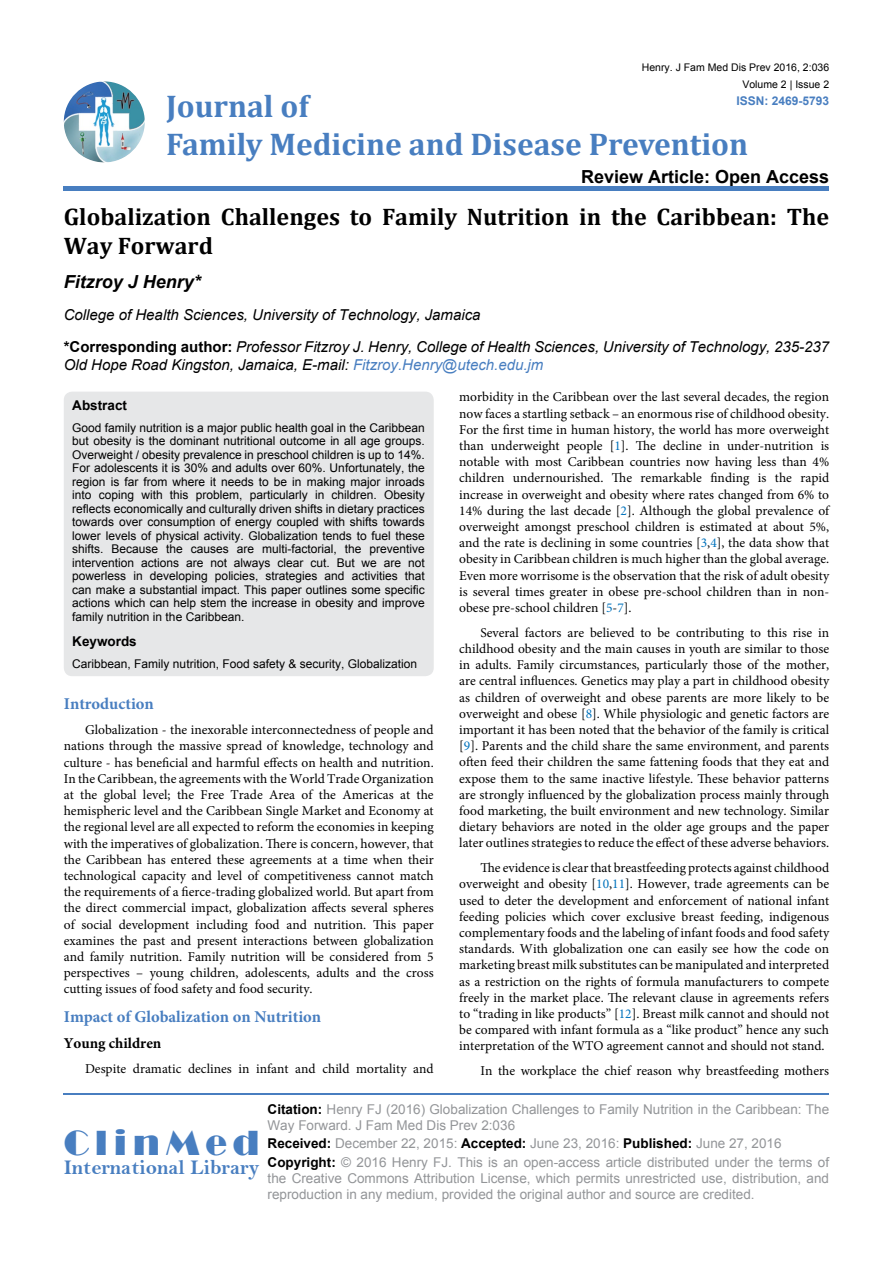
<style>
.page{position:relative;width:893px;height:1263px;background:#fff}
.page>*{position:absolute;margin:0;border:0;box-sizing:border-box;transform-origin:0 0}
.t1{font:36px "Broadway";letter-spacing:.16em;color:#487ec0}
.t2{font:700 31.5px/37.8px "Cambria";color:#487ec0}
.t3{font:700 24px/28.8px "Cambria";color:#000}
.t4{font:21px "Bell MT Bold";color:#487ec0}
.t5{font:700 18px "Arial";color:#000}
.t6{font:italic 700 18px "Arial";color:#000}
.t7{font:700 16.5px "Minion Pro";color:#487ec0}
.t8{font:italic 15px/32.2px "Arial";color:#000}
.t9{font:700 15px "Minion Pro";color:#000}
.t10{font:13.5px/16.2px "Minion Pro";color:#000;text-align:justify}
.t11{font:13.5px/16.2px "Arial";color:#939598}
.t12{font:700 13.5px "Arial";color:#000}
.t13{font:12px/13.5px "Arial";color:#000;text-align:justify}
.t14{font:700 12px "Arial";color:#487ec0}
.t15{font:10.5px "Arial";color:#000}
.s1{font-weight:700;font-style:normal}
.s2{color:#487ec0}
.s3{color:#0072bc}
.s4{font-weight:700;color:#000}
</style>
<div class="page">
<img style="left:64px;top:81px;width:81px;height:81px;border-radius:41px">
<div style="left:64px;top:186px;width:765px;height:5px;background:#487ec0"></div>
<hr style="left:64px;top:1093px;width:765px;height:2px;background:#487ec0">
<div style="left:64px;top:392px;width:370px;height:284px;background:#e6e7e8;border-radius:9px"></div>
<p class="t15" style="left:642px;top:61px;width:189px">Henry. J Fam Med Dis Prev 2016, 2:036</p>
<p class="t14" style="left:736px;top:93px;width:94px">ISSN: 2469-5793</p>
<p class="t15" style="left:742px;top:77px;width:88px">Volume 2 | Issue 2</p>
<h2 class="t2" style="left:166px;top:86px;width:584px">Journal of<br>Family Medicine and Disease Prevention</h2>
<h3 class="t5" style="left:581px;top:164px;width:250px">Review Article: Open Access</h3>
<h3 class="t3" style="left:64px;top:201px;width:767px">Globalization Challenges to Family Nutrition in the Caribbean: The<br>Way Forward</h3>
<h3 class="t6" style="left:64px;top:270px;width:139px">Fitzroy J Henry*</h3>
<p class="t8" style="left:64px;top:299px;width:767px">College of Health Sciences, University of Technology, Jamaica<br><span class="s1">*Corresponding author:</span> Professor Fitzroy J. Henry, College of Health Sciences, University of Technology, 235-237</p>
<p class="t8" style="left:64px;top:349px;width:481px">Old Hope Road Kingston, Jamaica, E-mail: <span class="s2">Fitzroy.Henry@utech.edu.jm</span></p>
<p class="t10" style="left:459px;top:389px;width:371px">morbidity in the Caribbean over the last several decades, the region now faces a startling setback – an enormous rise of childhood obesity.<br>For the first time in human history, the world has more overweight than underweight people [<span class="s3">1</span>]. The decline in under-nutrition is notable with most Caribbean countries now having less than 4% children undernourished. The remarkable finding is the rapid increase in overweight and obesity where rates changed from 6% to 14% during the last decade [<span class="s3">2</span>]. Although the global prevalence of overweight amongst preschool children is estimated at about 5%, and the rate is declining in some countries [<span class="s3">3</span>,<span class="s3">4</span>], the data show that obesity in Caribbean children is much higher than the global average.<br>Even more worrisome is the observation that the risk of adult obesity is several times greater in obese pre-school children than in non&shy;obese pre-school children [<span class="s3">5</span>-<span class="s3">7</span>].</p>
<p class="t10" style="left:459px;top:624px;width:371px;text-indent:21px">Several factors are believed to be contributing to this rise in childhood obesity and the main causes in youth are similar to those in adults. Family circumstances, particularly those of the mother, are central influences. Genetics may play a part in childhood obesity as children of overweight and obese parents are more likely to be overweight and obese [<span class="s3">8</span>]. While physiologic and genetic factors are important it has been noted that the behavior of the family is critical [<span class="s3">9</span>]. Parents and the child share the same environment, and parents often feed their children the same fattening foods that they eat and expose them to the same inactive lifestyle. These behavior patterns are strongly influenced by the globalization process mainly through food marketing, the built environment and new technology. Similar dietary behaviors are noted in the older age groups and the paper later outlines strategies to reduce the effect of these adverse behaviors.</p>
<p class="t10" style="left:459px;top:860px;width:371px;text-indent:21px">The evidence is clear that breastfeeding protects against childhood overweight and obesity [<span class="s3">10</span>,<span class="s3">11</span>]. However, trade agreements can be used to deter the development and enforcement of national infant feeding policies which cover exclusive breast feeding, indigenous complementary foods and the labeling of infant foods and food safety standards. With globalization one can easily see how the code on marketing breast milk substitutes can be manipulated and interpreted as a restriction on the rights of formula manufacturers to compete freely in the market place. The relevant clause in agreements refers to “trading in like products” [<span class="s3">12</span>]. Breast milk cannot and should not be compared with infant formula as a “like product” hence any such interpretation of the WTO agreement cannot and should not stand.</p>
<p class="t10" style="left:480px;top:1063px;width:350px">In the workplace the chief reason why breastfeeding mothers</p>
<p class="t12" style="left:72px;top:396px;width:56px">Abstract</p>
<p class="t13" style="left:72px;top:421px;width:354px">Good family nutrition is a major public health goal in the Caribbean but obesity is the dominant nutritional outcome in all age groups.<br>Overweight / obesity prevalence in preschool children is up to 14%.<br>For adolescents it is 30% and adults over 60%. Unfortunately, the region is far from where it needs to be in making major inroads into coping with this problem, particularly in children. Obesity reflects economically and culturally driven shifts in dietary practices towards over consumption of energy coupled with shifts towards lower levels of physical activity. Globalization tends to fuel these shifts. Because the causes are multi-factorial, the preventive intervention actions are not always clear cut. But we are not powerless in developing policies, strategies and activities that can make a substantial impact. This paper outlines some specific actions which can help stem the increase in obesity and improve family nutrition in the Caribbean.</p>
<p class="t12" style="left:72px;top:632px;width:66px">Keywords</p>
<p class="t13" style="left:72px;top:657px;width:346px">Caribbean, Family nutrition, Food safety &amp; security, Globalization</p>
<p class="t7" style="left:64px;top:692px;width:92px">Introduction</p>
<p class="t10" style="left:64px;top:722px;width:371px;text-indent:21px">Globalization - the inexorable interconnectedness of people and nations through the massive spread of knowledge, technology and culture - has beneficial and harmful effects on health and nutrition.<br>In the Caribbean, the agreements with the World Trade Organization at the global level; the Free Trade Area of the Americas at the hemispheric level and the Caribbean Single Market and Economy at the regional level are all expected to reform the economies in keeping with the imperatives of globalization. There is concern, however, that the Caribbean has entered these agreements at a time when their technological capacity and level of competitiveness cannot match the requirements of a fierce-trading globalized world. But apart from the direct commercial impact, globalization affects several spheres of social development including food and nutrition. This paper examines the past and present interactions between globalization and family nutrition. Family nutrition will be considered from 5 perspectives – young children, adolescents, adults and the cross cutting issues of food safety and food security.</p>
<p class="t7" style="left:64px;top:1005px;width:259px">Impact of Globalization on Nutrition</p>
<p class="t9" style="left:64px;top:1033px;width:99px">Young children</p>
<p class="t10" style="left:85px;top:1060px;width:350px">Despite dramatic declines in infant and child mortality and</p>
<h1 class="t1" style="left:64px;top:1122px;width:197px">ClinMed</h1>
<h3 class="t4" style="left:64px;top:1155px;width:197px">International Library</h3>
<p class="t11" style="left:268px;top:1101px;width:563px"><span class="s4">Citation:</span> Henry FJ (2016) Globalization Challenges to Family Nutrition in the Caribbean: The<br>Way Forward. J Fam Med Dis Prev 2:036</p>
<p class="t11" style="left:268px;top:1135px;width:563px;line-height:18.3px"><span class="s4">Received:</span> December 22, 2015: <span class="s4">Accepted:</span> June 23, 2016: <span class="s4">Published:</span> June 27, 2016<br><span class="s4">Copyright:</span> © 2016 Henry FJ. This is an open-access article distributed under the terms of</p>
<p class="t11" style="left:268px;top:1170px;width:563px">the Creative Commons Attribution License, which permits unrestricted use, distribution, and reproduction in any medium, provided the original author and source are credited.</p>
</div>
